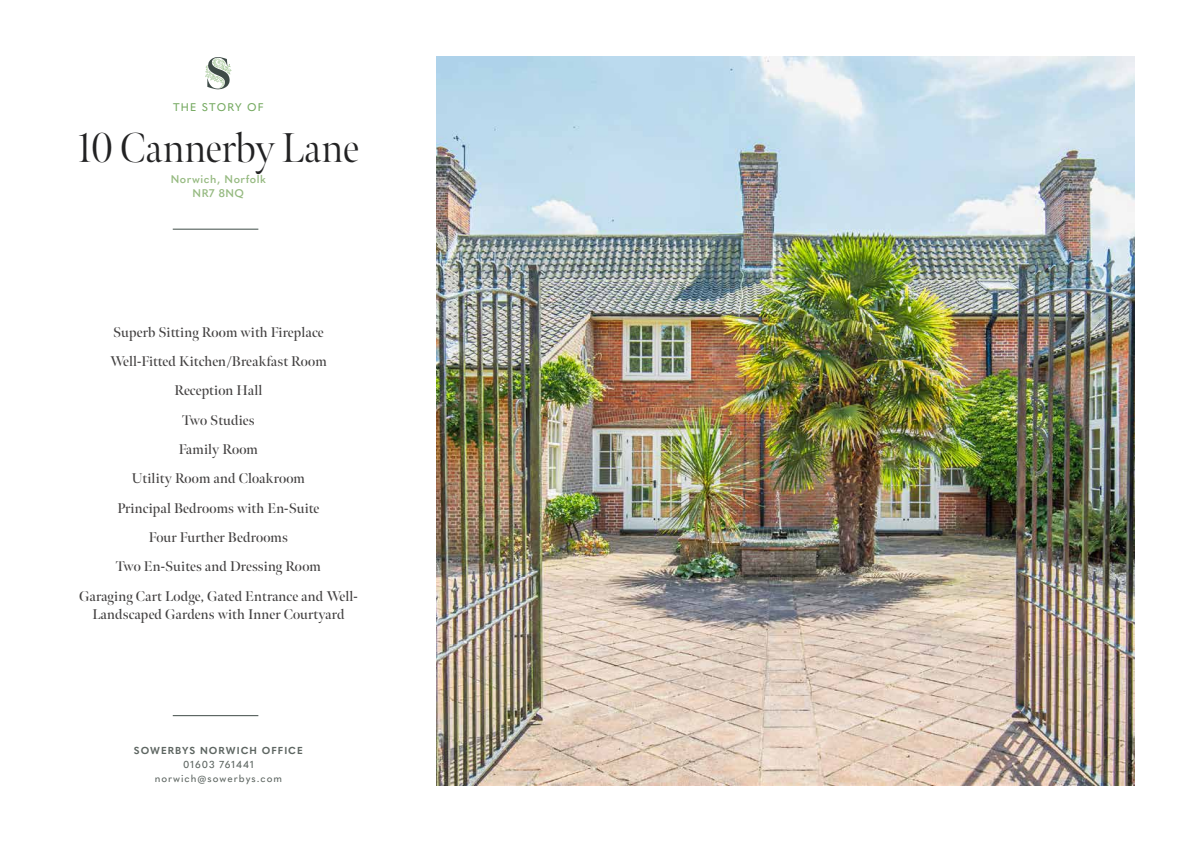
<style>
.page{position:relative;width:1191px;height:842px;background:#fff}
.page>*{position:absolute;margin:0;border:0;box-sizing:border-box;transform-origin:0 0}
.t1{font:300 41.5px "Meno Banner";color:#222223}
.t2{font:600 14px/29.3px "Meno Banner";letter-spacing:.01em;color:#434141;text-align:center}
.t3{font:600 11px/14px "Quasimoda";letter-spacing:.05em;color:#96ba81;text-align:center}
.t4{font:500 11px "Quasimoda";letter-spacing:.1em;color:#76aa62}
.t5{font:500 10px/14px "Quasimoda";letter-spacing:.1em;color:#5e6662;text-align:center}
.t6{font:700 10px "Quasimoda";letter-spacing:.1em;color:#5e6662}
</style>
<div class="page">
<img style="left:437px;top:56px;width:697px;height:730px">
<hr style="left:173px;top:715px;width:85px;height:1px;background:#3e4b47">
<hr style="left:173px;top:229px;width:85px;height:1px;background:#3e4b47">
<svg style="left:205px;top:57px;width:27px;height:32px"></svg>
<p class="t4" style="left:173px;top:99px;width:92px">THE STORY OF</p>
<h1 class="t1" style="left:78px;top:123px;width:282px">10 Cannerby Lane</h1>
<p class="t3" style="left:171px;top:172px;width:97px">Norwich, Norfolk<br>NR7 8NQ</p>
<p class="t2" style="left:79px;top:317px;width:280px">Superb Sitting Room with Fireplace<br>Well-Fitted Kitchen/Breakfast Room<br>Reception Hall<br>Two Studies<br>Family Room<br>Utility Room and Cloakroom<br>Principal Bedrooms with En-Suite<br>Four Further Bedrooms<br>Two En-Suites and Dressing Room<br>Garaging Cart Lodge, Gated Entrance and Well-</p>
<p class="t2" style="left:92px;top:599px;width:253px">Landscaped Gardens with Inner Courtyard</p>
<p class="t6" style="left:134px;top:743px;width:170px">SOWERBYS NORWICH OFFICE</p>
<p class="t5" style="left:155px;top:757px;width:129px">01603 761441 norwich@sowerbys.com</p>
</div>
